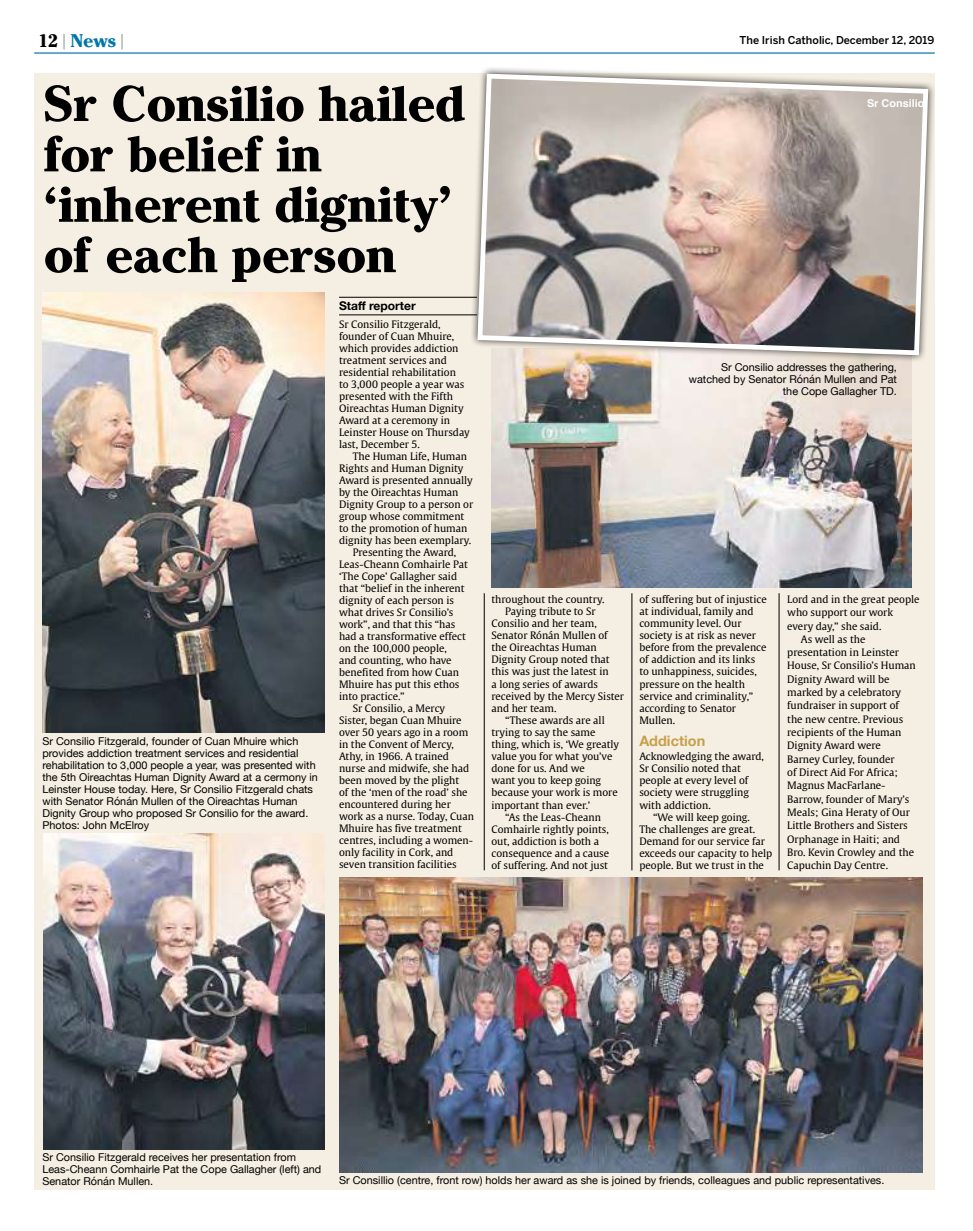
<style>
.page{position:relative;width:973px;height:1231px;background:#fff}
.page>*{position:absolute;margin:0;border:0;box-sizing:border-box;transform-origin:0 0}
.t1{font:700 expanded 52.75px/50.4px "Criterion URWTOT";color:#000}
.t2{font:700 expanded 19.12px "Criterion URWTOT";letter-spacing:-.01em;color:#0076aa}
.t3{font:700 14.38px "Helvetica Neue";color:#c7a04a}
.t4{font:700 12px "Helvetica Neue";color:#000}
.t5{font:10.75px/12px "Helvetica Neue";color:#000}
.t6{font:500 10.75px "Benton Sans";color:#000}
.t7{font:700 10.75px "Helvetica";color:#fff}
.t8{font:10.25px/12.1px "Gulliver";color:#000}
.s1{color:#000}
.s2{font-family:"Helvetica LT";font-weight:400;font-stretch:normal;font-size:15.5px;color:#000}
.s3{font-family:"Helvetica LT";font-weight:400;font-stretch:normal;color:#fff}
</style>
<div class="page">
<hr style="left:34px;top:52px;width:900px;height:2px;background:#0076aa">
<div style="left:34px;top:74px;width:900px;height:1115px;background:#f5eee2"></div>
<hr style="left:339px;top:297px;width:138px;height:1px;background:#000">
<hr style="left:339px;top:314px;width:138px;height:1px;background:#000">
<img style="left:43px;top:292px;width:281px;height:441px">
<img style="left:43px;top:833px;width:281px;height:316px">
<img style="left:339px;top:877px;width:583px;height:295px">
<img style="left:491px;top:363px;width:420px;height:224px">
<div style="left:470px;top:66px;width:465px;height:297px;background:#000;opacity:.75"></div>
<img style="left:475px;top:71px;width:455px;height:287px">
<hr style="left:484px;top:593px;width:1px;height:277px;background:#000">
<hr style="left:631px;top:593px;width:1px;height:277px;background:#000">
<hr style="left:779px;top:593px;width:1px;height:277px;background:#000">
<h2 class="t2" style="left:38px;top:29px;width:91px"><span class="s1">12</span> <span class="s2">|</span> News <span class="s2">|</span><span class="s3">|</span></h2>
<p class="t6" style="left:739px;top:34px;width:196px">The Irish Catholic, December 12, 2019</p>
<h1 class="t1" style="left:44px;top:82px;width:422px">Sr Consilio hailed for belief in ‘inherent dignity’ of each person</h1>
<p class="t5" style="left:42px;top:735px;width:277px">Sr Consilio Fitzgerald, founder of Cuan Mhuire which provides addiction treatment services and residential rehabilitation to 3,000 people a year, was presented with the 5th Oireachtas Human Dignity Award at a cermony in Leinster House today. Here, Sr Consilio Fitzgerald chats with Senator Rónán Mullen of the Oireachtas Human Dignity Group who proposed Sr Consilio for the award.<br>Photos: John McElroy</p>
<p class="t4" style="left:339px;top:296px;width:78px">Staff reporter</p>
<p class="t8" style="left:339px;top:318px;width:132px">Sr Consilio Fitzgerald, founder of Cuan Mhuire, which provides addiction treatment services and residential rehabilitation<br>to 3,000 people a year was presented with the Fifth<br>Oireachtas Human Dignity<br>Award at a ceremony in<br>Leinster House on Thursday last, December 5.</p>
<p class="t8" style="left:353px;top:450px;width:116px">The Human Life, Human</p>
<p class="t8" style="left:339px;top:462px;width:126px">Rights and Human Dignity</p>
<p class="t8" style="left:339px;top:474px;width:135px">Award is presented annually</p>
<p class="t8" style="left:339px;top:486px;width:121px">by the Oireachtas Human</p>
<p class="t8" style="left:339px;top:498px;width:136px">Dignity Group to a person or</p>
<p class="t8" style="left:339px;top:510px;width:127px">group whose commitment</p>
<p class="t8" style="left:339px;top:522px;width:130px">to the promotion of human</p>
<p class="t8" style="left:339px;top:534px;width:134px">dignity has been exemplary.</p>
<p class="t8" style="left:353px;top:546px;width:105px">Presenting the Award,</p>
<p class="t8" style="left:339px;top:558px;width:130px">Leas-Cheann Comhairle Pat</p>
<p class="t8" style="left:339px;top:570px;width:119px">‘The Cope’ Gallagher said</p>
<p class="t8" style="left:339px;top:582px;width:127px">that “belief in the inherent</p>
<p class="t8" style="left:339px;top:594px;width:116px">dignity of each person is</p>
<p class="t8" style="left:339px;top:606px;width:116px">what drives Sr Consilio’s</p>
<p class="t8" style="left:339px;top:618px;width:118px">work”, and that this “has</p>
<p class="t8" style="left:339px;top:630px;width:128px">had a transformative effect</p>
<p class="t8" style="left:339px;top:642px;width:109px">on the 100,000 people,</p>
<p class="t8" style="left:339px;top:654px;width:114px">and counting, who have</p>
<p class="t8" style="left:339px;top:666px;width:121px">benefited from how Cuan</p>
<p class="t8" style="left:339px;top:678px;width:122px">Mhuire has put this ethos</p>
<p class="t8" style="left:339px;top:690px;width:67px">into practice.”</p>
<p class="t8" style="left:353px;top:702px;width:94px">Sr Consilio, a Mercy</p>
<p class="t8" style="left:339px;top:714px;width:124px">Sister, began Cuan Mhuire</p>
<p class="t8" style="left:339px;top:726px;width:131px">over 50 years ago in a room</p>
<p class="t8" style="left:339px;top:738px;width:116px">in the Convent of Mercy,</p>
<p class="t8" style="left:339px;top:750px;width:111px">Athy, in 1966. A trained</p>
<p class="t8" style="left:339px;top:762px;width:132px">nurse and midwife, she had</p>
<p class="t8" style="left:339px;top:774px;width:122px">been moved by the plight</p>
<p class="t8" style="left:339px;top:786px;width:130px">of the ‘men of the road’ she</p>
<p class="t8" style="left:339px;top:798px;width:113px">encountered during her</p>
<p class="t8" style="left:339px;top:810px;width:136px">work as a nurse. Today, Cuan</p>
<p class="t8" style="left:339px;top:822px;width:124px">Mhuire has five treatment</p>
<p class="t8" style="left:339px;top:834px;width:135px">centres, including a women-</p>
<p class="t8" style="left:339px;top:846px;width:116px">only facility in Cork, and</p>
<p class="t8" style="left:339px;top:858px;width:119px">seven transition facilities</p>
<p class="t7" style="left:867px;top:95px;width:62px">Sr Consilio.</p>
<p class="t5" style="left:689px;top:362px;width:210px;text-align:right">Sr Consilio addresses the gathering, watched by Senator Rónán Mullen and Pat the Cope Gallagher TD.</p>
<p class="t8" style="left:491px;top:593px;width:114px">throughout the country.</p>
<p class="t8" style="left:505px;top:605px;width:92px">Paying tribute to Sr</p>
<p class="t8" style="left:491px;top:617px;width:107px">Consilio and her team,</p>
<p class="t8" style="left:491px;top:629px;width:118px">Senator Rónán Mullen of</p>
<p class="t8" style="left:491px;top:641px;width:107px">the Oireachtas Human</p>
<p class="t8" style="left:491px;top:653px;width:120px">Dignity Group noted that</p>
<p class="t8" style="left:491px;top:665px;width:119px">this was just the latest in</p>
<p class="t8" style="left:491px;top:677px;width:108px">a long series of awards</p>
<p class="t8" style="left:491px;top:690px;width:134px">received by the Mercy Sister</p>
<p class="t8" style="left:491px;top:702px;width:66px">and her team.</p>
<p class="t8" style="left:505px;top:714px;width:101px">“These awards are all</p>
<p class="t8" style="left:491px;top:726px;width:105px">trying to say the same</p>
<p class="t8" style="left:491px;top:738px;width:129px">thing, which is, ‘We greatly</p>
<p class="t8" style="left:491px;top:750px;width:122px">value you for what you’ve</p>
<p class="t8" style="left:491px;top:762px;width:95px">done for us. And we</p>
<p class="t8" style="left:491px;top:774px;width:111px">want you to keep going</p>
<p class="t8" style="left:491px;top:786px;width:128px">because your work is more</p>
<p class="t8" style="left:491px;top:798px;width:100px">important than ever.’</p>
<p class="t8" style="left:505px;top:810px;width:97px">“As the Leas-Cheann</p>
<p class="t8" style="left:491px;top:823px;width:119px">Comhairle rightly points,</p>
<p class="t8" style="left:491px;top:835px;width:109px">out, addiction is both a</p>
<p class="t8" style="left:491px;top:847px;width:119px">consequence and a cause</p>
<p class="t8" style="left:491px;top:859px;width:118px">of suffering. And not just</p>
<p class="t8" style="left:639px;top:593px;width:129px">of suffering but of injustice at individual, family and community level. Our society is at risk as never before from the prevalence of addiction and its links to unhappiness, suicides, pressure on the health service and criminality,” according to Senator<br>Mullen.</p>
<h3 class="t3" style="left:639px;top:729px;width:67px">Addiction</h3>
<p class="t8" style="left:639px;top:750px;width:126px">Acknowledging the award,<br>Sr Consilio noted that people at every level of society were struggling with addiction.</p>
<p class="t8" style="left:639px;top:810px;width:134px;text-indent:14px">“We will keep going.<br>The challenges are great.<br>Demand for our service far exceeds our capacity to help people. But we trust in the</p>
<p class="t8" style="left:787px;top:593px;width:134px">Lord and in the great people</p>
<p class="t8" style="left:787px;top:606px;width:107px">who support our work</p>
<p class="t8" style="left:787px;top:619px;width:96px">every day,” she said.</p>
<p class="t8" style="left:801px;top:633px;width:66px">As well as the</p>
<p class="t8" style="left:787px;top:646px;width:113px">presentation in Leinster</p>
<p class="t8" style="left:787px;top:659px;width:130px">House, Sr Consilio’s Human</p>
<p class="t8" style="left:787px;top:673px;width:104px">Dignity Award will be</p>
<p class="t8" style="left:787px;top:686px;width:116px">marked by a celebratory</p>
<p class="t8" style="left:787px;top:699px;width:113px">fundraiser in support of</p>
<p class="t8" style="left:787px;top:713px;width:117px">the new centre. Previous</p>
<p class="t8" style="left:787px;top:726px;width:116px">recipients of the Human</p>
<p class="t8" style="left:787px;top:739px;width:95px">Dignity Award were</p>
<p class="t8" style="left:787px;top:752px;width:109px">Barney Curley, founder</p>
<p class="t8" style="left:787px;top:766px;width:112px">of Direct Aid For Africa;</p>
<p class="t8" style="left:787px;top:779px;width:100px">Magnus MacFarlane-</p>
<p class="t8" style="left:787px;top:792px;width:124px">Barrow, founder of Mary’s</p>
<p class="t8" style="left:787px;top:806px;width:124px">Meals; Gina Heraty of Our</p>
<p class="t8" style="left:787px;top:819px;width:122px">Little Brothers and Sisters</p>
<p class="t8" style="left:787px;top:832px;width:114px">Orphanage in Haiti; and</p>
<p class="t8" style="left:787px;top:846px;width:128px">Bro. Kevin Crowley and the</p>
<p class="t8" style="left:787px;top:859px;width:102px">Capuchin Day Centre.</p>
<p class="t5" style="left:42px;top:1151px;width:280px">Sr Consilio Fitzgerald receives her presentation from<br>Leas-Cheann Comhairle Pat the Cope Gallagher (left) and<br>Senator Rónán Mullen.</p>
<p class="t5" style="left:339px;top:1174px;width:547px">Sr Consillio (centre, front row) holds her award as she is joined by friends, colleagues and public representatives.</p>
</div>
